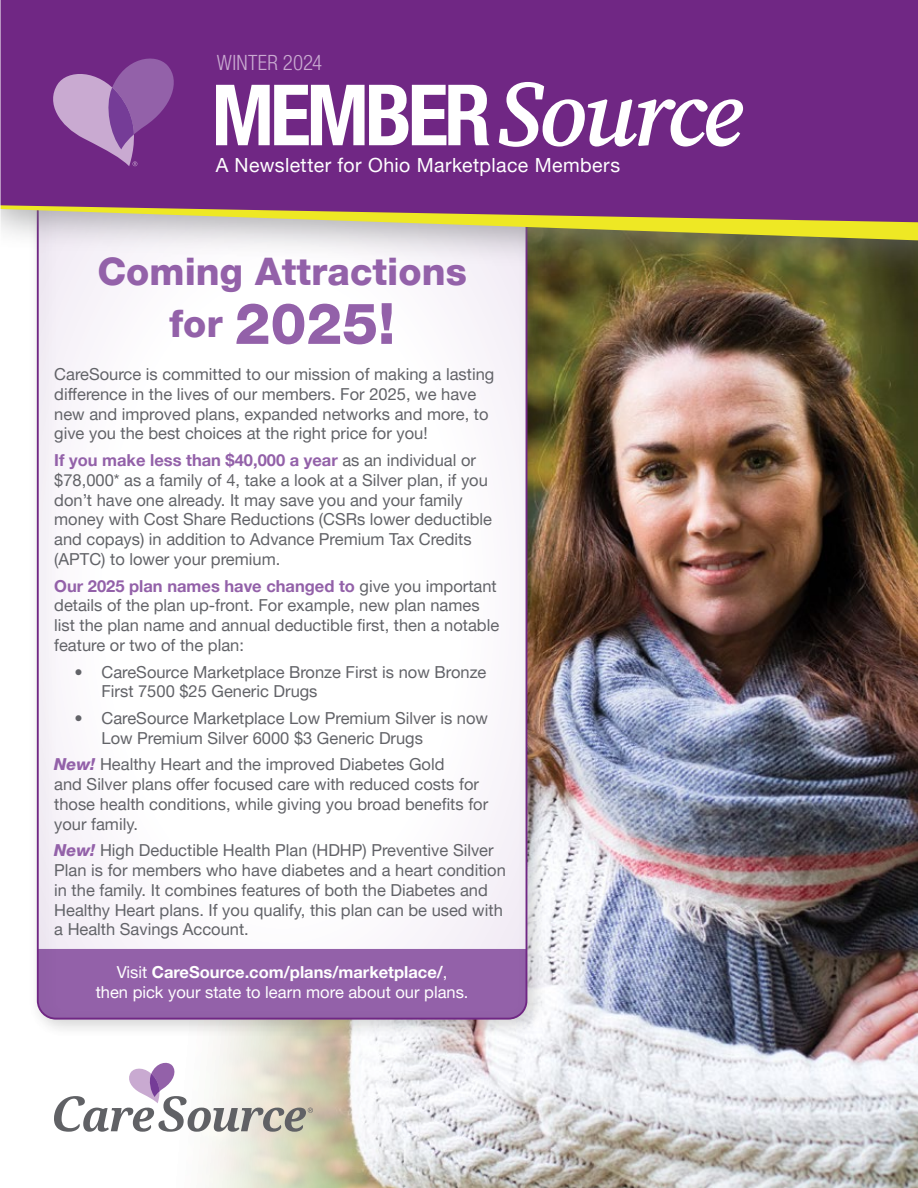
<style>
.page{position:relative;width:918px;height:1188px;background:#fff}
.page>*{position:absolute;margin:0;border:0;box-sizing:border-box;transform-origin:0 0}
.t1{font:700 condensed 84.6px "Helvetica Neue LT Pro";letter-spacing:-.05em;color:#fff}
.t2{font:800 57px "Helvetica Neue LT Pro";color:#9361a9}
.t3{font:800 37.95px "Helvetica Neue LT Pro";color:#9361a9}
.t4{font:300 condensed 21px "Helvetica Neue LT Pro";letter-spacing:.01em;color:#c9aad1}
.t5{font:19.5px "Helvetica Neue LT Pro";letter-spacing:.02em;color:#fff}
.t6{font:16.5px/19.8px "Helvetica Neue LT Pro";color:#626368}
.t7{font:16.5px/19.8px "Helvetica Neue LT Pro";color:#fff;text-align:center}
.s1{font-family:"Source Serif Pro";font-weight:600;font-style:italic;font-stretch:normal;font-size:93.15px}
.s2{font-size:37.95px}
.s3{font-weight:700;color:#9361a9}
.s4{font-weight:800;font-style:italic;color:#9361a9}
.s5{font-weight:700}
</style>
<div class="page">
<img style="left:207px;top:281px;width:711px;height:907px">
<div style="left:26px;top:153px;width:521px;height:887px;background:#000;opacity:.17"></div>
<div style="left:0;top:64px;width:918px;height:217px;background:#77787b;opacity:.55"></div>
<svg style="left:0;top:222px;width:918px;height:18px;background:#cecb8e"></svg>
<div style="left:0;top:0;width:918px;height:222px;background:#702784"></div>
<svg style="left:53px;top:59px;width:121px;height:107px;background:#915aa3"></svg>
<svg style="left:54px;top:1061px;width:259px;height:71px"></svg>
<h1 class="t4" style="left:217px;top:50px;width:107px">WINTER 2024</h1>
<h1 class="t1" style="left:212px;top:65px;width:532px">MEMBER<span class="s1">Source</span></h1>
<p class="t5" style="left:216px;top:153px;width:406px">A Newsletter for Ohio Marketplace Members</p>
<h2 class="t3" style="left:97px;top:249px;width:371px">Coming Attractions</h2>
<h2 class="t2" style="left:169px;top:290px;width:227px"><span class="s2">for</span> 2025!</h2>
<p class="t6" style="left:54px;top:364px;width:442px">CareSource is committed to our mission of making a lasting difference in the lives of our members. For 2025, we have new and improved plans, expanded networks and more, to give you the best choices at the right price for you!</p>
<p class="t6" style="left:54px;top:450px;width:439px"><span class="s3">If you make less than $40,000 a year</span> as an individual or $78,000* as a family of 4, take a look at a Silver plan, if you don’t have one already. It may save you and your family money with Cost Share Reductions (CSRs lower deductible and copays) in addition to Advance Premium Tax Credits (APTC) to lower your premium.</p>
<p class="t6" style="left:54px;top:575px;width:447px"><span class="s3">Our 2025 plan names have changed to</span> give you important details of the plan up-front. For example, new plan names list the plan name and annual deductible first, then a notable feature or two of the plan:</p>
<p class="t6" style="left:101px;top:661px;width:386px;text-indent:-27px">• CareSource Marketplace Bronze First is now Bronze<br>First 7500 $25 Generic Drugs</p>
<p class="t6" style="left:101px;top:708px;width:388px;text-indent:-27px">• CareSource Marketplace Low Premium Silver is now<br>Low Premium Silver 6000 $3 Generic Drugs</p>
<p class="t6" style="left:54px;top:754px;width:435px"><span class="s4">New!</span> Healthy Heart and the improved Diabetes Gold<br>and Silver plans offer focused care with reduced costs for those health conditions, while giving you broad benefits for your family.</p>
<p class="t6" style="left:54px;top:840px;width:453px"><span class="s4">New!</span> High Deductible Health Plan (HDHP) Preventive Silver Plan is for members who have diabetes and a heart condition in the family. It combines features of both the Diabetes and Healthy Heart plans. If you qualify, this plan can be used with a Health Savings Account.</p>
<p class="t7" style="left:96px;top:962px;width:374px">Visit <span class="s5">CareSource.com/plans/marketplace/</span>,<br>then pick your state to learn more about our plans.</p>
</div>
